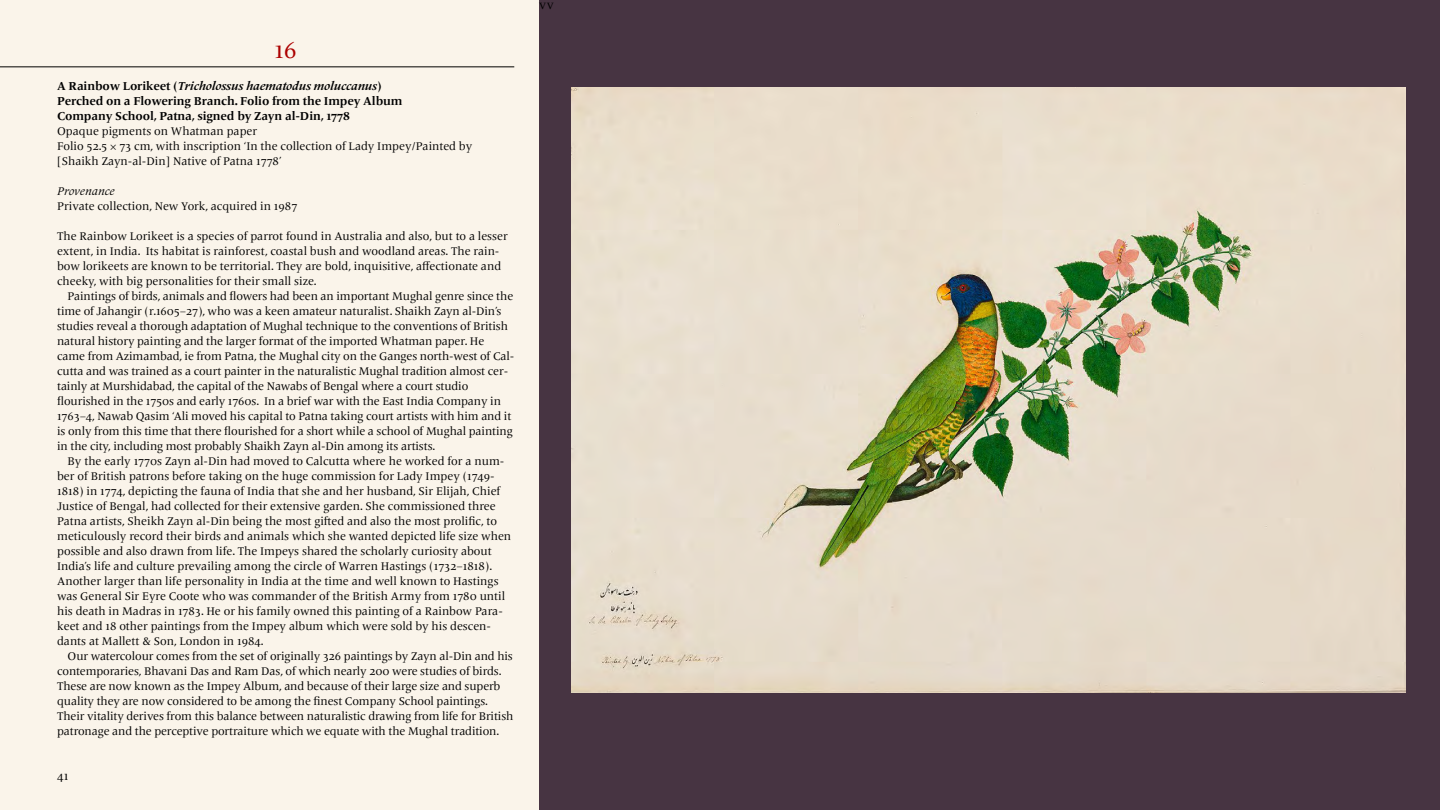
<style>
.page{position:relative;width:1440px;height:810px;background:#faf4ea}
.page>*{position:absolute;margin:0;border:0;box-sizing:border-box;transform-origin:0 0}
.t1{font:24px "Frutiger Serif LT Pro";color:#ac0000}
.t2{font:700 12px/15px "Frutiger Serif LT Pro";letter-spacing:-.01em;color:#000}
.t3{font:12px "Frutiger Serif LT Pro";color:#000}
.t4{font:11.62px/15px "Frutiger Serif LT Pro";color:#000}
.t5{font:italic 11.62px "Frutiger Serif LT Pro";color:#000}
.s1{font-style:italic}
</style>
<div class="page">
<div style="left:539px;top:0;width:901px;height:810px;background:#473442"></div>
<hr style="left:0;top:67px;width:514px;height:1px;background:#000">
<img style="left:571px;top:87px;width:835px;height:606px">
<h1 class="t1" style="left:274px;top:36px;width:24px">16</h1>
<p class="t2" style="left:57px;top:79px;width:347px">A Rainbow Lorikeet (<span class="s1">Tricholossus haematodus moluccanus</span>)<br>Perched on a Flowering Branch. Folio from the Impey Album<br>Company School, Patna, signed by Zayn al-Din, 1778</p>
<p class="t4" style="left:57px;top:124px;width:416px">Opaque pigments on Whatman paper<br>Folio 52.5 × 73 cm, with inscription ‘In the collection of Lady Impey/Painted by [Shaikh Zayn-al-Din] Native of Patna 1778’</p>
<p class="t5" style="left:57px;top:184px;width:59px">Provenance</p>
<p class="t4" style="left:57px;top:199px;width:242px">Private collection, New York, acquired in 1987</p>
<p class="t4" style="left:57px;top:229px;width:452px">The Rainbow Lorikeet is a species of parrot found in Australia and also, but to a lesser extent, in India. Its habitat is rainforest, coastal bush and woodland areas. The rain&shy;bow lorikeets are known to be territorial. They are bold, inquisitive, affectionate and cheeky, with big personalities for their small size.</p>
<p class="t4" style="left:57px;top:289px;width:459px;text-indent:10px">Paintings of birds, animals and flowers had been an important Mughal genre since the time of Jahangir (r.1605–27), who was a keen amateur naturalist. Shaikh Zayn al-Din’s studies reveal a thorough adaptation of Mughal technique to the conventions of British natural history painting and the larger format of the imported Whatman paper. He came from Azimambad, ie from Patna, the Mughal city on the Ganges north-west of Cal&shy;cutta and was trained as a court painter in the naturalistic Mughal tradition almost cer&shy;tainly at Murshidabad, the capital of the Nawabs of Bengal where a court studio flourished in the 1750s and early 1760s. In a brief war with the East India Company in 1763–4, Nawab Qasim ‘Ali moved his capital to Patna taking court artists with him and it is only from this time that there flourished for a short while a school of Mughal painting in the city, including most probably Shaikh Zayn al-Din among its artists.</p>
<p class="t4" style="left:57px;top:454px;width:456px;text-indent:10px">By the early 1770s Zayn al-Din had moved to Calcutta where he worked for a num&shy;ber of British patrons before taking on the huge commission for Lady Impey (1749- 1818) in 1774, depicting the fauna of India that she and her husband, Sir Elijah, Chief Justice of Bengal, had collected for their extensive garden. She commissioned three Patna artists, Sheikh Zayn al-Din being the most gifted and also the most prolific, to meticulously record their birds and animals which she wanted depicted life size when possible and also drawn from life. The Impeys shared the scholarly curiosity about India’s life and culture prevailing among the circle of Warren Hastings (1732–1818).<br>Another larger than life personality in India at the time and well known to Hastings was General Sir Eyre Coote who was commander of the British Army from 1780 until his death in Madras in 1783. He or his family owned this painting of a Rainbow Para&shy;keet and 18 other paintings from the Impey album which were sold by his descen&shy;dants at Mallett &amp; Son, London in 1984.</p>
<p class="t4" style="left:57px;top:649px;width:458px;text-indent:10px">Our watercolour comes from the set of originally 326 paintings by Zayn al-Din and his contemporaries, Bhavani Das and Ram Das, of which nearly 200 were studies of birds.<br>These are now known as the Impey Album, and because of their large size and superb quality they are now considered to be among the finest Company School paintings.<br>Their vitality derives from this balance between naturalistic drawing from life for British patronage and the perceptive portraiture which we equate with the Mughal tradition.</p>
<p class="t3" style="left:57px;top:769px;width:13px">41</p>
<p class="t3" style="left:539px;top:-2px;width:16px">vv</p>
</div>
